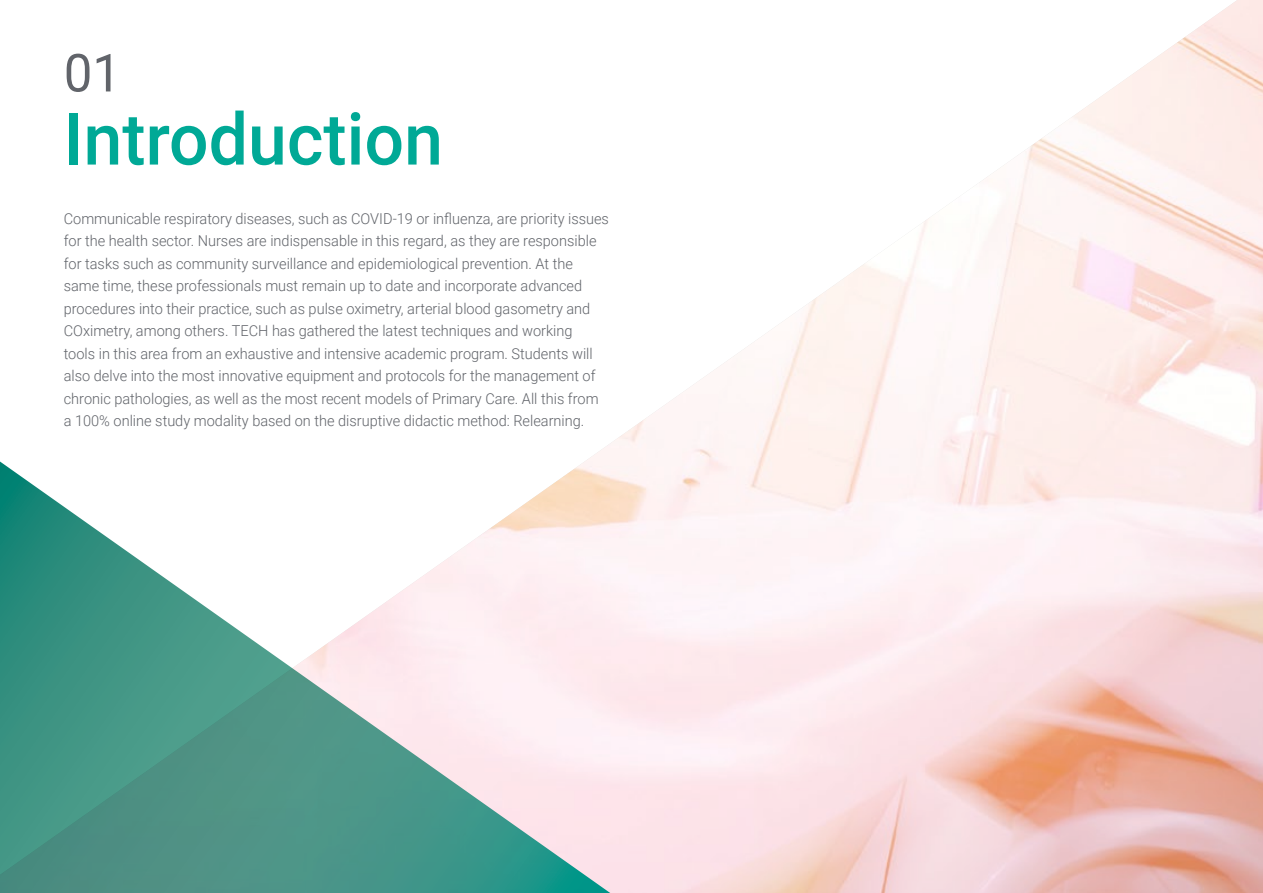
<style>
.page{position:relative;width:1263px;height:893px;background:#fff}
.page>*{position:absolute;margin:0;border:0;box-sizing:border-box;transform-origin:0 0}
.t1{font:500 72px "Roboto";color:#00a996}
.t2{font:52.5px "Roboto";color:#61646a}
.t3{font:300 15px/22.5px "Roboto";color:#61646a}
</style>
<div class="page">
<img style="left:607px;top:0;width:656px;height:893px">
<svg style="left:0;top:446px;width:640px;height:447px"></svg>
<h2 class="t2" style="left:64px;top:36px;width:59px">01</h2>
<h1 class="t1" style="left:64px;top:89px;width:381px">Introduction</h1>
<p class="t3" style="left:64px;top:207px;width:547px">Communicable respiratory diseases, such as COVID-19 or influenza, are priority issues for the health sector. Nurses are indispensable in this regard, as they are responsible for tasks such as community surveillance and epidemiological prevention. At the same time, these professionals must remain up to date and incorporate advanced procedures into their practice, such as pulse oximetry, arterial blood gasometry and COximetry, among others. TECH has gathered the latest techniques and working<br>tools in this area from an exhaustive and intensive academic program. Students will also delve into the most innovative equipment and protocols for the management of chronic pathologies, as well as the most recent models of Primary Care. All this from a 100% online study modality based on the disruptive didactic method: Relearning.</p>
</div>
